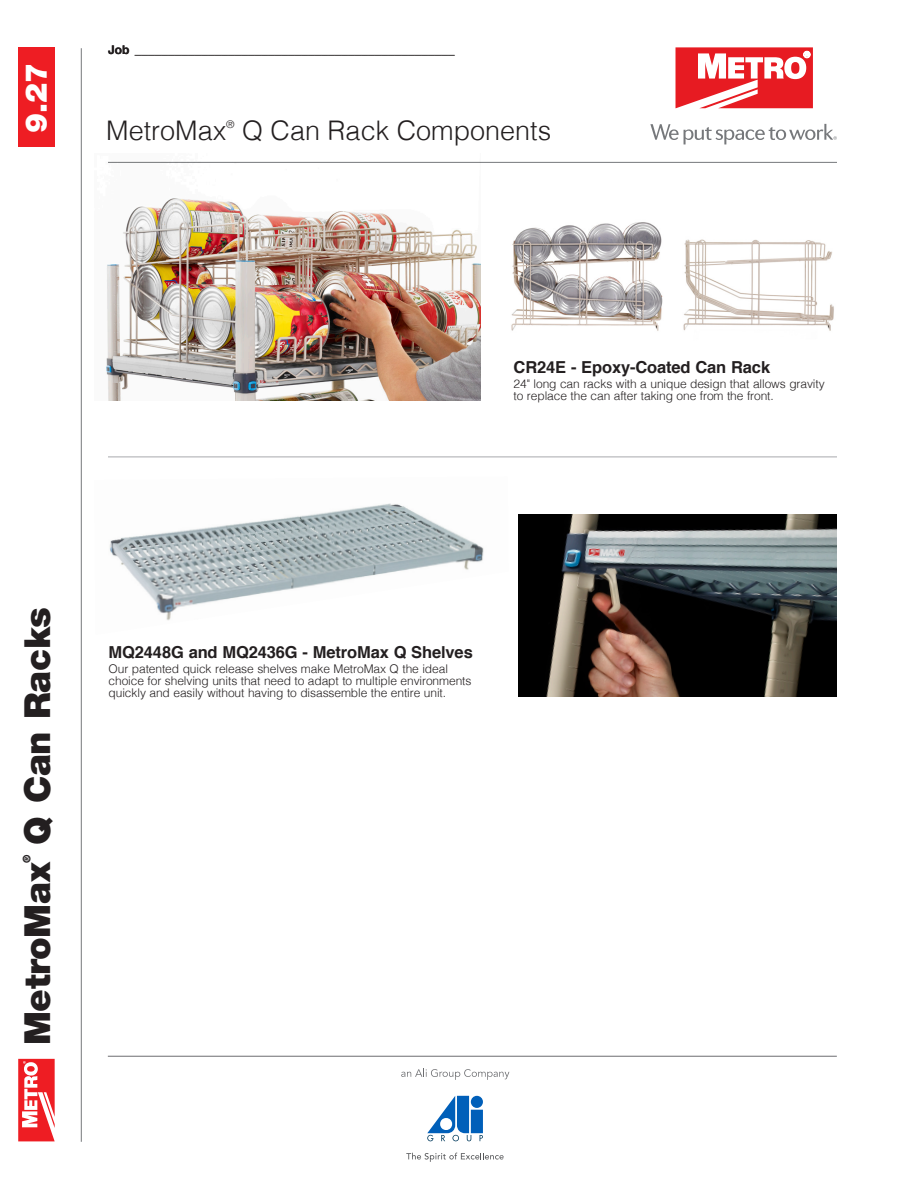
<style>
.page{position:relative;width:918px;height:1188px;background:#fff}
.page>*{position:absolute;margin:0;border:0;box-sizing:border-box;transform-origin:0 0}
.t1{font:900 36px "Helvetica Neue LT Std";letter-spacing:-.01em;color:#231f20}
.t2{font:900 30px "Helvetica Neue LT Std";color:#fff}
._01-Head_18{font:300 27px "Helvetica";color:#231f20}
._02-BODY___keep{font:700 16.5px "Helvetica";letter-spacing:-.01em;color:#231f20}
._02-BODY___keep-2{font:300 12px/12px "Helvetica";letter-spacing:-.01em;color:#231f20}
.t3{font:700 12px "Helvetica";color:#231f20}
._01-Head_18-2{font:300 10.5px "Helvetica";color:#231f20}
.t4{font:900 10.5px "Helvetica Neue LT Std";color:#231f20}
</style>
<div class="page">
<div style="left:18px;top:47px;width:37px;height:100px;background:#ee1d23"></div>
<hr style="left:81px;top:48px;width:1px;height:1094px;background:#76787b">
<svg style="left:18px;top:1059px;width:37px;height:82px"></svg>
<svg style="left:676px;top:47px;width:137px;height:61px"></svg>
<svg style="left:650px;top:124px;width:187px;height:20px"></svg>
<hr style="left:108px;top:162px;width:729px;height:1px;background:#76787b">
<div style="left:471px;top:1096px;width:12px;height:12px;background:#005fb9;border-radius:50%"></div>
<div style="left:471px;top:1110px;width:12px;height:23px;background:#005fb9"></div>
<svg style="left:427px;top:1096px;width:44px;height:45px"></svg>
<svg style="left:480px;top:1135px;width:3px;height:6px"></svg>
<svg style="left:406px;top:1153px;width:98px;height:9px"></svg>
<svg style="left:401px;top:1069px;width:108px;height:11px"></svg>
<hr style="left:108px;top:1056px;width:729px;height:1px;background:#6c6d70">
<img style="left:683px;top:239px;width:151px;height:92px">
<img style="left:511px;top:222px;width:152px;height:109px">
<img style="left:106px;top:161px;width:374px;height:240px">
<img style="left:109px;top:503px;width:375px;height:118px">
<img style="left:518px;top:514px;width:319px;height:182px">
<hr style="left:108px;top:457px;width:729px;height:1px;background:#a8a9ad">
<p class="t2" style="left:18px;top:133px;width:72px;rotate:-90deg">9.27</p>
<p class="t3" style="left:108px;top:40px;width:348px">Job ________________________________________________</p>
<p class="_01-Head_18" style="left:106px;top:107px;width:122px">MetroMax</p>
<p class="_01-Head_18-2" style="left:226px;top:115px;width:10px">®</p>
<p class="_01-Head_18" style="left:242px;top:107px;width:311px">Q Can Rack Components</p>
<p class="_02-BODY___keep" style="left:514px;top:353px;width:258px">CR24E - Epoxy-Coated Can Rack</p>
<p class="_02-BODY___keep-2" style="left:514px;top:376px;width:313px">24" long can racks with a unique design that allows gravity to replace the can after taking one from the front.</p>
<p class="t1" style="left:16px;top:845px;width:239px;rotate:-90deg">Q Can Racks</p>
<p class="t4" style="left:21px;top:863px;width:10px;rotate:-90deg">®</p>
<p class="t1" style="left:16px;top:1045px;width:185px;rotate:-90deg">MetroMax</p>
<p class="_02-BODY___keep" style="left:109px;top:639px;width:366px">MQ2448G and MQ2436G - MetroMax Q Shelves</p>
<p class="_02-BODY___keep-2" style="left:109px;top:662px;width:364px">Our patented quick release shelves make MetroMax Q the ideal choice for shelving units that need to adapt to multiple environments quickly and easily without having to disassemble the entire unit.</p>
</div>
